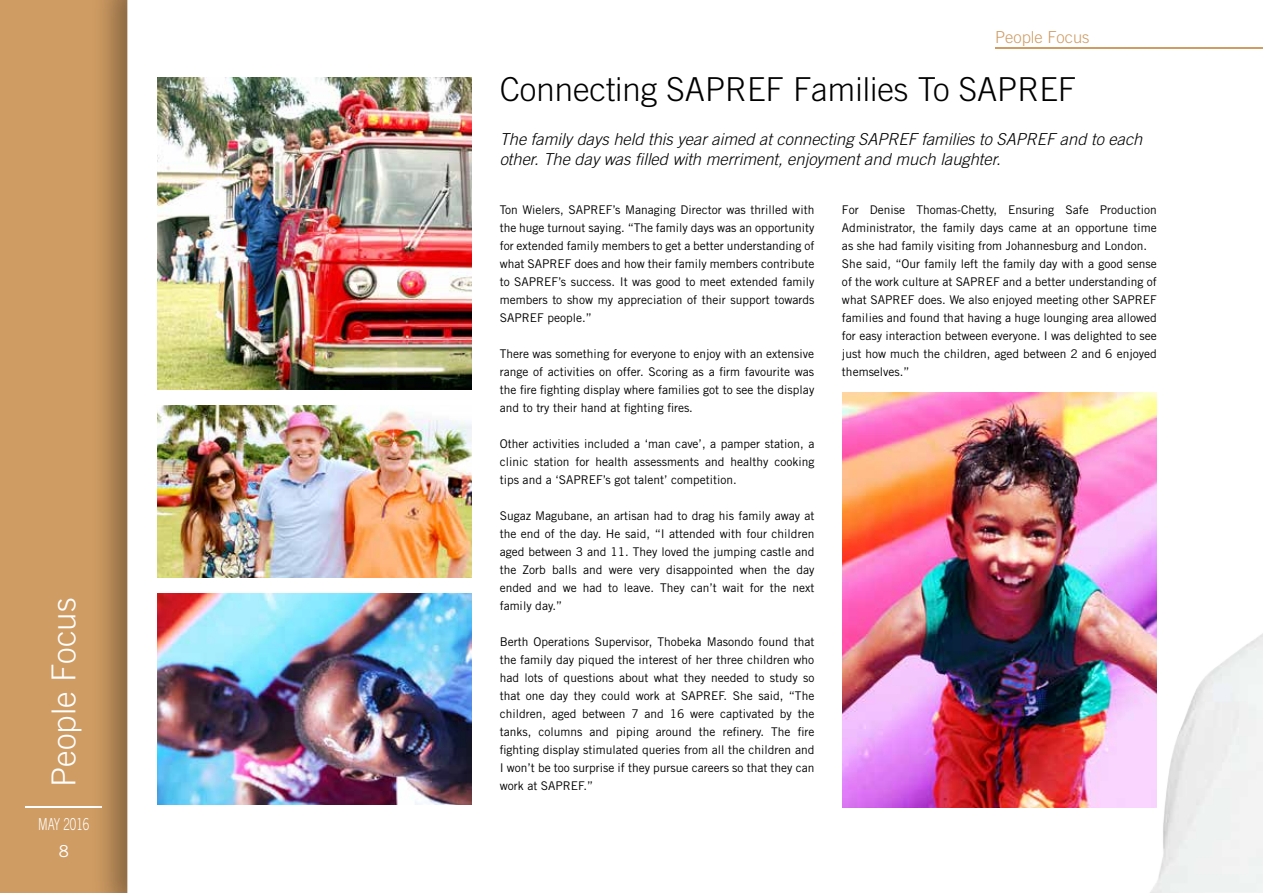
<style>
.page{position:relative;width:1263px;height:893px;background:#fff}
.page>*{position:absolute;margin:0;border:0;box-sizing:border-box;transform-origin:0 0}
.t1{font:300 33px "Trade Gothic LT Std";color:#000}
.t2{font:300 33px "Trade Gothic LT Std";color:#fff}
.t3{font:italic 300 16.5px/19.8px "Trade Gothic LT Std";color:#000}
.t4{font:300 16.5px "Trade Gothic LT Std";color:#cf9c63}
.t5{font:300 16.5px "Trade Gothic LT Std";color:#fff;scale:.7 1}
.t6{font:16.5px "Trade Gothic LT Std";color:#fff}
.t7{font:12px/18px "Trade Gothic LT Std";color:#000;text-align:justify}
</style>
<div class="page">
<div style="left:0;top:0;width:128px;height:893px;background:#cf9c63"></div>
<hr style="left:995px;top:47px;width:268px;height:2px;background:#cf9c63">
<hr style="left:26px;top:806px;width:76px;height:1px;background:#fff">
<div style="left:91px;top:0;width:78px;height:893px;background:#000;opacity:.5"></div>
<svg style="left:127px;top:0;width:16px;height:893px"></svg>
<div style="left:143px;top:0;width:35px;height:893px;background:#fff"></div>
<img style="left:157px;top:78px;width:315px;height:311px">
<img style="left:842px;top:392px;width:299px;height:415px">
<img style="left:157px;top:405px;width:315px;height:173px">
<img style="left:157px;top:594px;width:315px;height:211px">
<img style="left:1141px;top:392px;width:122px;height:501px">
<h1 class="t2" style="left:44px;top:787px;width:190px;rotate:-90deg">People Focus</h1>
<h2 class="t5" style="left:38px;top:814px;width:74px">MAY 2016</h2>
<h2 class="t6" style="left:59px;top:841px;width:12px">8</h2>
<h2 class="t4" style="left:995px;top:27px;width:96px">People Focus</h2>
<h1 class="t1" style="left:500px;top:70px;width:578px">Connecting SAPREF Families To SAPREF</h1>
<h2 class="t3" style="left:500px;top:129px;width:644px">The family days held this year aimed at connecting SAPREF families to SAPREF and to each other. The day was filled with merriment, enjoyment and much laughter.</h2>
<p class="t7" style="left:500px;top:200px;width:316px">Ton Wielers, SAPREF’s Managing Director was thrilled with the huge turnout saying. “The family days was an opportunity for extended family members to get a better understanding of what SAPREF does and how their family members contribute to SAPREF’s success. It was good to meet extended family members to show my appreciation of their support towards SAPREF people.”</p>
<p class="t7" style="left:500px;top:344px;width:316px">There was something for everyone to enjoy with an extensive range of activities on offer. Scoring as a firm favourite was the fire fighting display where families got to see the display and to try their hand at fighting fires.</p>
<p class="t7" style="left:500px;top:434px;width:316px">Other activities included a ‘man cave’, a pamper station, a clinic station for health assessments and healthy cooking tips and a ‘SAPREF’s got talent’ competition.</p>
<p class="t7" style="left:500px;top:506px;width:316px">Sugaz Magubane, an artisan had to drag his family away at the end of the day. He said, “I attended with four children aged between 3 and 11. They loved the jumping castle and the Zorb balls and were very disappointed when the day ended and we had to leave. They can’t wait for the next family day.”</p>
<p class="t7" style="left:500px;top:632px;width:316px">Berth Operations Supervisor, Thobeka Masondo found that the family day piqued the interest of her three children who had lots of questions about what they needed to study so that one day they could work at SAPREF. She said, “The children, aged between 7 and 16 were captivated by the tanks, columns and piping around the refinery. The fire fighting display stimulated queries from all the children and I won’t be too surprise if they pursue careers so that they can work at SAPREF.”</p>
<p class="t7" style="left:842px;top:200px;width:316px;text-align:left">For Denise Thomas-Chetty, Ensuring Safe Production Administrator, the family days came at an opportune time as she had family visiting from Johannesburg and London.<br>She said, “Our family left the family day with a good sense of the work culture at SAPREF and a better understanding of what SAPREF does. We also enjoyed meeting other SAPREF families and found that having a huge lounging area allowed for easy interaction between everyone. I was delighted to see just how much the children, aged between 2 and 6 enjoyed themselves.”</p>
</div>
